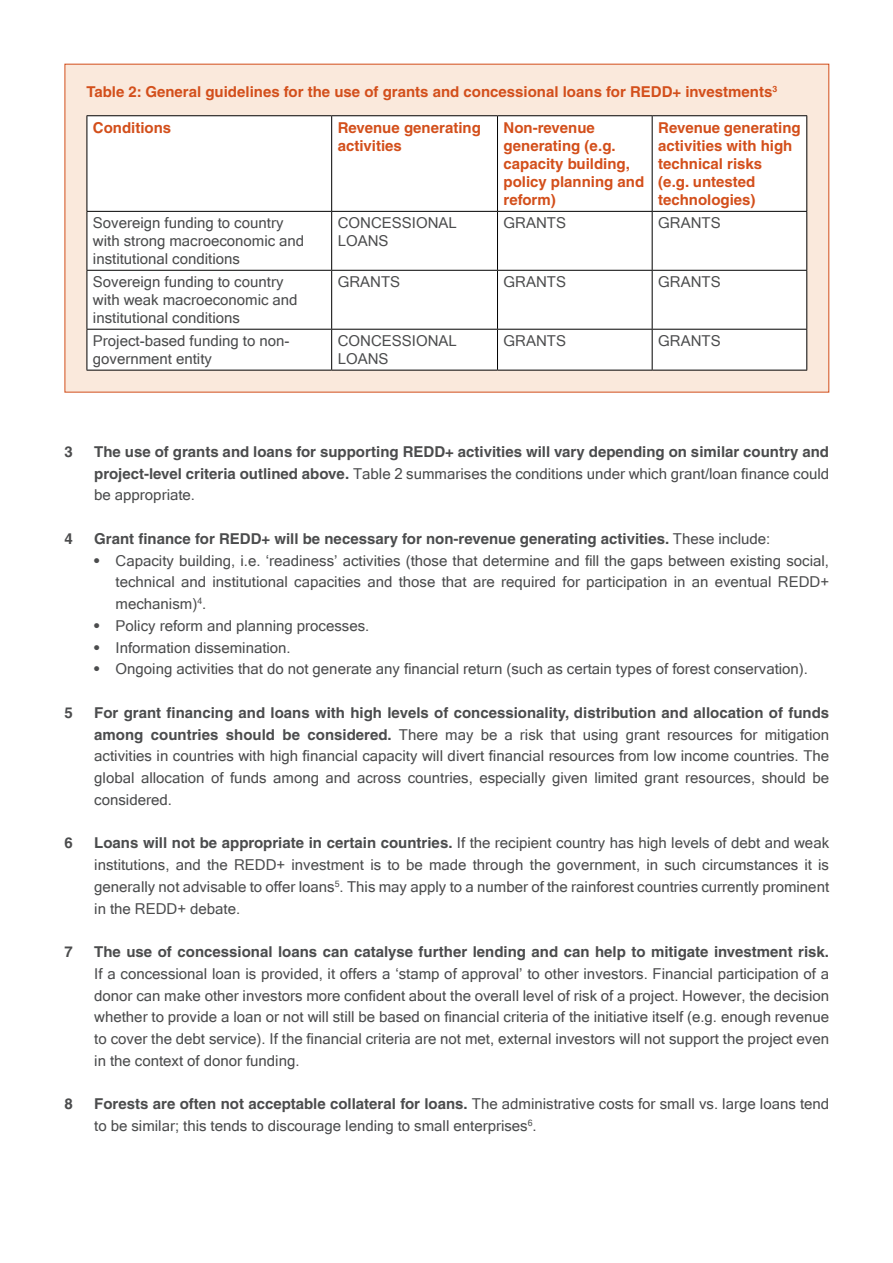
<style>
.page{position:relative;width:893px;height:1263px;background:#fff}
.page>*{position:absolute;margin:0;border:0;box-sizing:border-box;transform-origin:0 0}
.numbers{font:15px/21.8px "Microsoft Sans Serif";color:#4b4c4d;text-align:justify}
.sub_numbers{font:15px/21.8px "Microsoft Sans Serif";color:#4b4c4d;text-align:justify}
.numbers-2{font:700 15px/21.8px "Helvetica";color:#4b4c4d;text-align:justify}
.table_text{font:15px/18px "Microsoft Sans Serif";color:#4b4c4d}
.table_header{font:700 15px/18px "Helvetica";color:#d34f1b}
.s1{font-family:"Microsoft Sans Serif";font-weight:400}
.s2{font-family:"Helvetica";font-weight:700}
</style>
<div class="page">
<div style="left:65px;top:64px;width:764px;height:328px;background:#fae9dc"></div>
<div style="left:88px;top:116px;width:718px;height:254px;background:#fff"></div>
<hr style="left:87px;top:115px;width:245px;height:1px;background:#000">
<hr style="left:87px;top:116px;width:1px;height:95px;background:#000">
<hr style="left:332px;top:115px;width:165px;height:1px;background:#000">
<hr style="left:331px;top:116px;width:1px;height:95px;background:#000">
<hr style="left:497px;top:115px;width:155px;height:1px;background:#000">
<hr style="left:497px;top:116px;width:1px;height:95px;background:#000">
<hr style="left:652px;top:115px;width:155px;height:1px;background:#000">
<hr style="left:652px;top:116px;width:1px;height:95px;background:#000">
<hr style="left:806px;top:116px;width:1px;height:95px;background:#000">
<hr style="left:87px;top:211px;width:245px;height:1px;background:#000">
<hr style="left:87px;top:212px;width:1px;height:58px;background:#000">
<hr style="left:332px;top:211px;width:165px;height:1px;background:#000">
<hr style="left:331px;top:212px;width:1px;height:58px;background:#000">
<hr style="left:497px;top:211px;width:155px;height:1px;background:#000">
<hr style="left:497px;top:212px;width:1px;height:58px;background:#000">
<hr style="left:652px;top:211px;width:155px;height:1px;background:#000">
<hr style="left:652px;top:212px;width:1px;height:58px;background:#000">
<hr style="left:806px;top:212px;width:1px;height:58px;background:#000">
<hr style="left:87px;top:270px;width:245px;height:1px;background:#000">
<hr style="left:87px;top:271px;width:1px;height:58px;background:#000">
<hr style="left:332px;top:270px;width:165px;height:1px;background:#000">
<hr style="left:331px;top:271px;width:1px;height:58px;background:#000">
<hr style="left:497px;top:270px;width:155px;height:1px;background:#000">
<hr style="left:497px;top:271px;width:1px;height:58px;background:#000">
<hr style="left:652px;top:270px;width:155px;height:1px;background:#000">
<hr style="left:652px;top:271px;width:1px;height:58px;background:#000">
<hr style="left:806px;top:271px;width:1px;height:58px;background:#000">
<hr style="left:87px;top:329px;width:245px;height:1px;background:#000">
<hr style="left:87px;top:330px;width:1px;height:40px;background:#000">
<hr style="left:332px;top:329px;width:165px;height:1px;background:#000">
<hr style="left:331px;top:330px;width:1px;height:40px;background:#000">
<hr style="left:497px;top:329px;width:155px;height:1px;background:#000">
<hr style="left:497px;top:330px;width:1px;height:40px;background:#000">
<hr style="left:652px;top:329px;width:155px;height:1px;background:#000">
<hr style="left:652px;top:330px;width:1px;height:40px;background:#000">
<hr style="left:806px;top:330px;width:1px;height:40px;background:#000">
<hr style="left:87px;top:370px;width:245px;height:1px;background:#000">
<hr style="left:332px;top:370px;width:165px;height:1px;background:#000">
<hr style="left:497px;top:370px;width:155px;height:1px;background:#000">
<hr style="left:652px;top:370px;width:155px;height:1px;background:#000">
<p class="table_header" style="left:87px;top:83px;width:692px">Table 2: General guidelines for the use of grants and concessional loans for REDD+ investments<sup>3</sup></p>
<p class="table_header" style="left:93px;top:119px;width:80px">Conditions</p>
<p class="table_header" style="left:338px;top:119px;width:145px">Revenue generating activities</p>
<p class="table_header" style="left:503px;top:119px;width:142px">Non-revenue generating (e.g. capacity building, policy planning and reform)</p>
<p class="table_header" style="left:658px;top:119px;width:144px">Revenue generating activities with high technical risks<br>(e.g. untested technologies)</p>
<p class="table_text" style="left:93px;top:213px;width:213px">Sovereign funding to country with strong macroeconomic and institutional conditions</p>
<p class="table_text" style="left:338px;top:213px;width:121px">CONCESSIONAL<br>LOANS</p>
<p class="table_text" style="left:503px;top:213px;width:64px">GRANTS</p>
<p class="table_text" style="left:658px;top:213px;width:64px">GRANTS</p>
<p class="table_text" style="left:93px;top:272px;width:206px">Sovereign funding to country with weak macroeconomic and institutional conditions</p>
<p class="table_text" style="left:338px;top:272px;width:64px">GRANTS</p>
<p class="table_text" style="left:503px;top:272px;width:64px">GRANTS</p>
<p class="table_text" style="left:658px;top:272px;width:64px">GRANTS</p>
<p class="table_text" style="left:93px;top:331px;width:198px">Project-based funding to non&shy;government entity</p>
<p class="table_text" style="left:338px;top:331px;width:121px">CONCESSIONAL<br>LOANS</p>
<p class="table_text" style="left:503px;top:331px;width:64px">GRANTS</p>
<p class="table_text" style="left:658px;top:331px;width:64px">GRANTS</p>
<p class="numbers-2" style="left:65px;top:440px;width:10px">3</p>
<p class="numbers-2" style="left:94px;top:440px;width:736px">The use of grants and loans for supporting REDD+ activities will vary depending on similar country and project-level criteria outlined above. <span class="s1">Table 2 summarises the conditions under which grant/loan finance could be appropriate.</span></p>
<p class="numbers-2" style="left:65px;top:527px;width:10px">4</p>
<p class="numbers-2" style="left:94px;top:527px;width:678px">Grant finance for REDD+ will be necessary for non-revenue generating activities. <span class="s1">These include:</span></p>
<p class="sub_numbers" style="left:116px;top:549px;width:715px;text-indent:-21px"><span class="s2">•</span> Capacity building, i.e. ‘readiness’ activities (those that determine and fill the gaps between existing social, technical and institutional capacities and those that are required for participation in an eventual REDD+ mechanism)<sup>4</sup>.</p>
<p class="sub_numbers" style="left:94px;top:614px;width:277px"><span class="s2">•</span> Policy reform and planning processes.</p>
<p class="sub_numbers" style="left:94px;top:636px;width:198px"><span class="s2">•</span> Information dissemination.</p>
<p class="sub_numbers" style="left:94px;top:657px;width:715px"><span class="s2">•</span> Ongoing activities that do not generate any financial return (such as certain types of forest conservation).</p>
<p class="numbers-2" style="left:65px;top:701px;width:10px">5</p>
<p class="numbers" style="left:94px;top:701px;width:736px"><span class="s2">For grant financing and loans with high levels of concessionality, distribution and allocation of funds among countries should be considered.</span> There may be a risk that using grant resources for mitigation activities in countries with high financial capacity will divert financial resources from low income countries. The global allocation of funds among and across countries, especially given limited grant resources, should be considered.</p>
<p class="numbers-2" style="left:65px;top:832px;width:10px">6</p>
<p class="numbers" style="left:94px;top:831px;width:736px"><span class="s2">Loans will not be appropriate in certain countries.</span> If the recipient country has high levels of debt and weak institutions, and the REDD+ investment is to be made through the government, in such circumstances it is generally not advisable to offer loans<sup>5</sup>. This may apply to a number of the rainforest countries currently prominent in the REDD+ debate.</p>
<p class="numbers-2" style="left:65px;top:941px;width:10px">7</p>
<p class="numbers" style="left:94px;top:940px;width:736px"><span class="s2">The use of concessional loans can catalyse further lending and can help to mitigate investment risk.<br></span>If a concessional loan is provided, it offers a ‘stamp of approval’ to other investors. Financial participation of a donor can make other investors more confident about the overall level of risk of a project. However, the decision whether to provide a loan or not will still be based on financial criteria of the initiative itself (e.g. enough revenue to cover the debt service). If the financial criteria are not met, external investors will not support the project even in the context of donor funding.</p>
<p class="numbers-2" style="left:65px;top:1093px;width:10px">8</p>
<p class="numbers" style="left:94px;top:1092px;width:736px"><span class="s2">Forests are often not acceptable collateral for loans.</span> The administrative costs for small vs. large loans tend to be similar; this tends to discourage lending to small enterprises<sup>6</sup>.</p>
</div>
